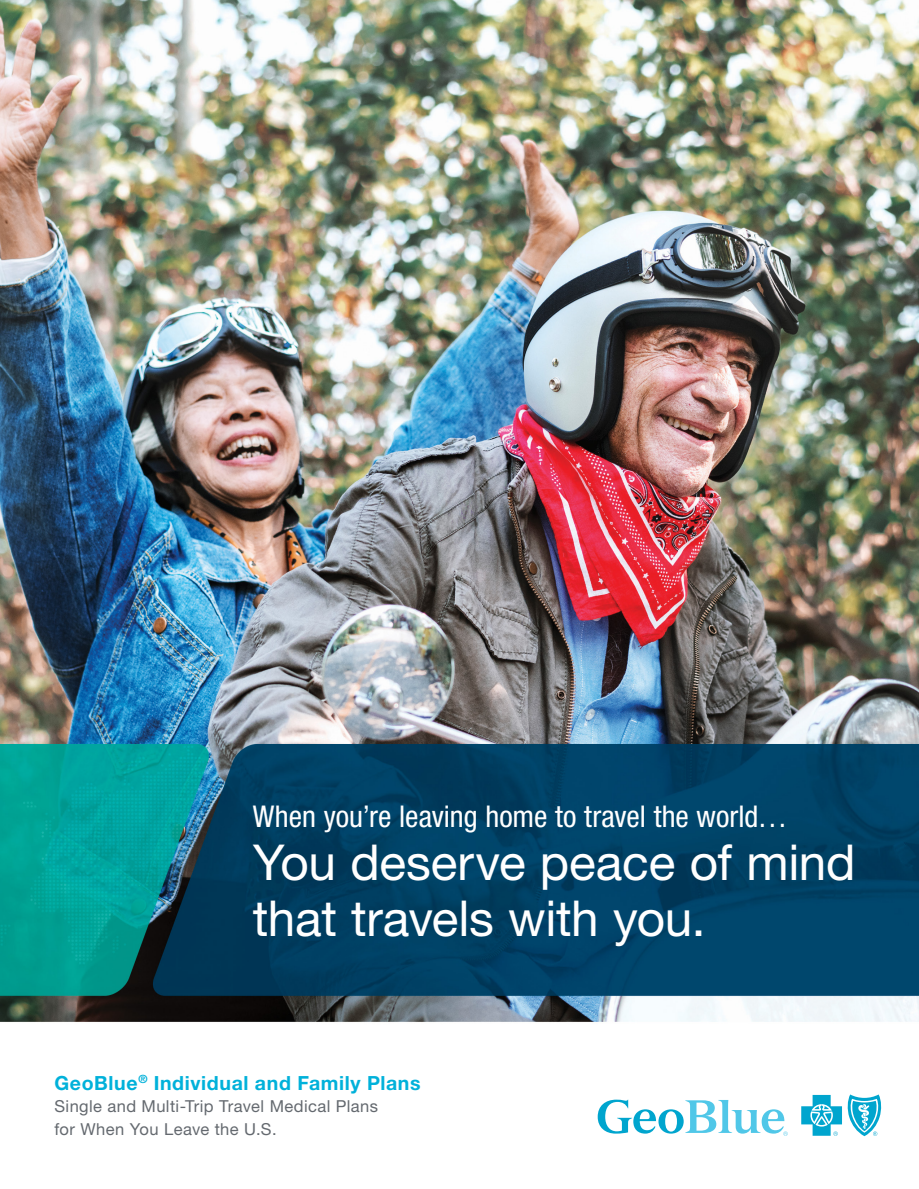
<style>
.page{position:relative;width:919px;height:1189px;background:#fff}
.page>*{position:absolute;margin:0;border:0;box-sizing:border-box;transform-origin:0 0}
.t1{font:49.5px/55.5px "Helvetica Neue LT Std";letter-spacing:-.005em;color:#fff}
.t2{font:condensed 30px "Helvetica Neue LT Std";color:#fff}
.t3{font:700 19.5px "Helvetica Neue LT Std";letter-spacing:.03em;color:#00b1da}
.t4{font:16.5px/22.5px "Helvetica Neue LT Std";letter-spacing:.025em;color:#64696f}
</style>
<div class="page">
<img style="left:0;top:0;width:918px;height:1137px">
<svg style="left:597px;top:1099px;width:190px;height:36px"></svg>
<svg style="left:800px;top:1094px;width:80px;height:41px"></svg>
<h2 class="t2" style="left:253px;top:798px;width:536px">When you’re leaving home to travel the world…</h2>
<h1 class="t1" style="left:253px;top:834px;width:604px">You deserve peace of mind that travels with you.</h1>
<p class="t3" style="left:54px;top:1070px;width:367px">GeoBlue<sup>®</sup> Individual and Family Plans</p>
<p class="t4" style="left:54px;top:1094px;width:325px">Single and Multi-Trip Travel Medical Plans for When You Leave the U.S.</p>
</div>
